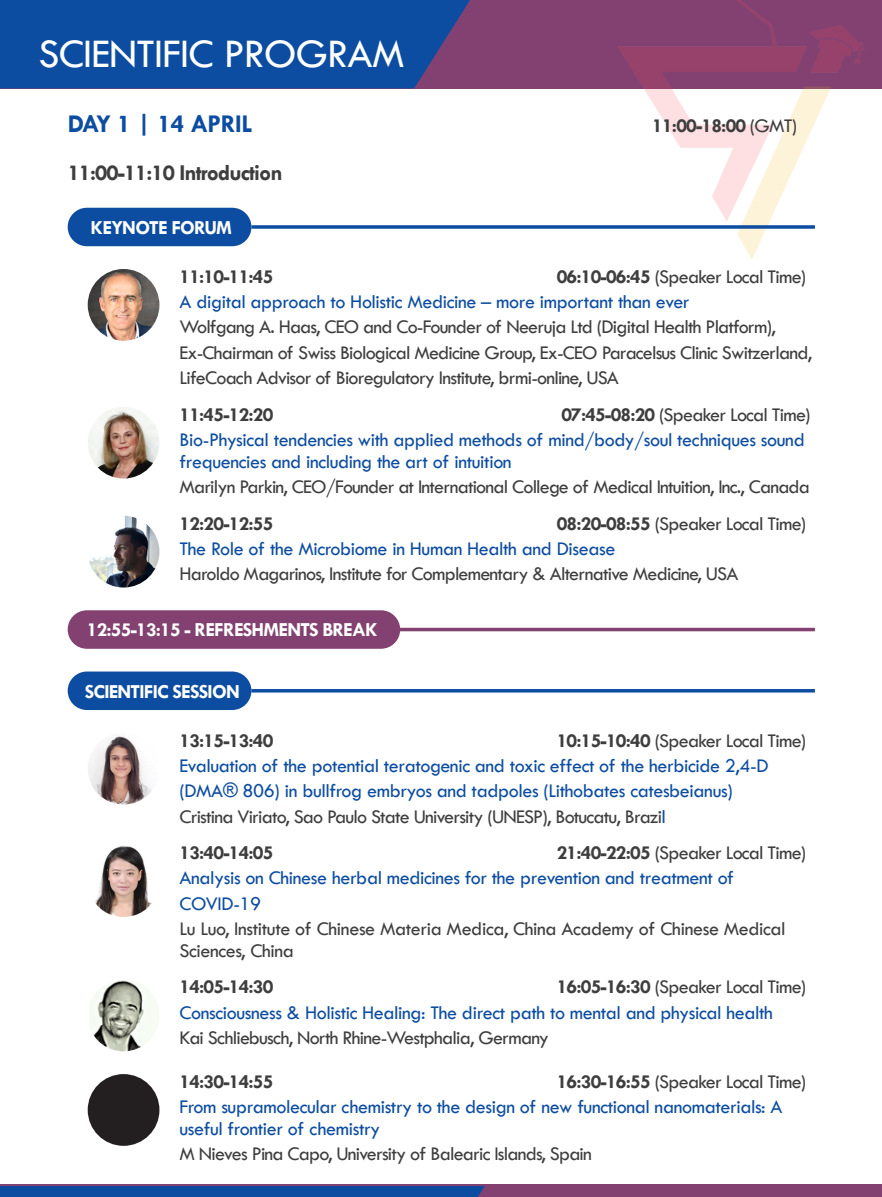
<style>
.page{position:relative;width:882px;height:1197px;background:#fff}
.page>*{position:absolute;margin:0;border:0;box-sizing:border-box;transform-origin:0 0}
.t1{font:42px "Tw Cen";letter-spacing:-.02em;color:#fff}
.t2{font:700 25.9px "Tw Cen";letter-spacing:-.02em;color:#0d4da1}
.t3{font:700 22.93px "Tw Cen";letter-spacing:-.04em;color:#3e3e3f}
.t4{font:20.12px/25.4px "Tw Cen";letter-spacing:-.04em;color:#3e3e3f}
.t5{font:20.12px/25.4px "Tw Cen";letter-spacing:-.02em;color:#0d4da1}
.t6{font:700 20.12px "Tw Cen";letter-spacing:-.04em;color:#3e3e3f}
.t7{font:700 20.12px "Tw Cen";letter-spacing:-.04em;color:#fff}
.t8{font:20.12px "Tw Cen";letter-spacing:-.02em;color:#3e3e3f}
.s1{font-weight:400}
.s2{font-weight:700}
.s3{color:#0d4da1}
.s4{color:#3e3e3f}
</style>
<div class="page">
<div style="left:0;top:0;width:882px;height:88px;background:#824170"></div>
<img style="left:599px;top:0;width:283px;height:259px">
<div style="left:0;top:0;width:470px;height:88px;background:#0d4da1"></div>
<div style="left:68px;top:208px;width:183px;height:38px;background:#0d4da1;border-radius:19px"></div>
<svg style="left:251px;top:225px;width:564px;height:4px;background:#2a62ac"></svg>
<img style="left:88px;top:269px;width:71px;height:72px;border-radius:36px">
<img style="left:88px;top:407px;width:71px;height:72px;border-radius:36px">
<img style="left:88px;top:516px;width:71px;height:72px;border-radius:36px">
<div style="left:68px;top:610px;width:332px;height:39px;background:#824170;border-radius:19px"></div>
<hr style="left:251px;top:628px;width:564px;height:3px;background:#824170">
<div style="left:68px;top:672px;width:183px;height:38px;background:#0d4da1;border-radius:19px"></div>
<svg style="left:251px;top:689px;width:564px;height:4px;background:#2a62ac"></svg>
<img style="left:88px;top:733px;width:71px;height:72px;border-radius:36px">
<img style="left:94px;top:845px;width:58px;height:72px">
<img style="left:90px;top:980px;width:69px;height:71px">
<div style="left:88px;top:1074px;width:71px;height:72px;background:#231f20;border-radius:50%"></div>
<div style="left:0;top:1185px;width:882px;height:12px;background:#824170"></div>
<div style="left:0;top:1186px;width:485px;height:11px;background:#0d4da1"></div>
<p class="t1" style="left:38px;top:29px;width:368px">SCIENTIFIC PROGRAM</p>
<p class="t2" style="left:68px;top:108px;width:186px">DAY 1 | 14 APRIL</p>
<p class="t6" style="left:652px;top:114px;width:147px">11:00-18:00 <span class="s1">(GMT)</span></p>
<p class="t3" style="left:68px;top:159px;width:217px">11:00-11:10 Introduction</p>
<p class="t7" style="left:91px;top:215px;width:143px">KEYNOTE FORUM</p>
<p class="t6" style="left:179px;top:264px;width:95px">11:10-11:45</p>
<p class="t4" style="left:557px;top:264px;width:251px"><span class="s2">06:10-06:45</span> (Speaker Local Time)</p>
<p class="t4" style="left:179px;top:289px;width:634px"><span class="s3">A digital approach to Holistic Medicine – more important than ever<br></span>Wolfgang A. Haas, CEO and Co-Founder of Neeruja Ltd (Digital Health Platform), Ex-Chairman of Swiss Biological Medicine Group, Ex-CEO Paracelsus Clinic Switzerland, LifeCoach Advisor of Bioregulatory Institute, brmi-online, USA</p>
<p class="t6" style="left:179px;top:402px;width:95px">11:45-12:20</p>
<p class="t4" style="left:561px;top:402px;width:251px"><span class="s2">07:45-08:20</span> (Speaker Local Time)</p>
<p class="t5" style="left:179px;top:429px;width:627px;line-height:21.9px">Bio-Physical tendencies with applied methods of mind/body/soul techniques sound frequencies and including the art of intuition</p>
<p class="t4" style="left:179px;top:474px;width:632px">Marilyn Parkin, CEO/Founder at International College of Medical Intuition, Inc., Canada</p>
<p class="t6" style="left:179px;top:511px;width:95px">12:20-12:55</p>
<p class="t4" style="left:557px;top:511px;width:251px"><span class="s2">08:20-08:55</span> (Speaker Local Time)</p>
<p class="t4" style="left:179px;top:536px;width:561px"><span class="s3">The Role of the Microbiome in Human Health and Disease<br></span>Haroldo Magarinos, Institute for Complementary &amp; Alternative Medicine, USA</p>
<p class="t7" style="left:87px;top:618px;width:293px">12:55-13:15 - REFRESHMENTS BREAK</p>
<p class="t7" style="left:85px;top:679px;width:157px">SCIENTIFIC SESSION</p>
<p class="t6" style="left:179px;top:728px;width:95px">13:15-13:40</p>
<p class="t4" style="left:557px;top:728px;width:251px"><span class="s2">10:15-10:40</span> (Speaker Local Time)</p>
<p class="t5" style="left:179px;top:753px;width:591px">Evaluation of the potential teratogenic and toxic effect of the herbicide 2,4-D (DMA® 806) in bullfrog embryos and tadpoles (Lithobates catesbeianus)<br><span class="s4">Cristina Viriato, Sao Paulo State University (UNESP), Botucatu, Brazi</span>l</p>
<p class="t6" style="left:179px;top:841px;width:95px">13:40-14:05</p>
<p class="t4" style="left:557px;top:840px;width:251px"><span class="s2">21:40-22:05</span> (Speaker Local Time)</p>
<p class="t5" style="left:179px;top:865px;width:608px">Analysis on Chinese herbal medicines for the prevention and treatment of<br>COVID-19<br><span class="s4">Lu Luo, Institute of Chinese Materia Medica, China Academy of Chinese Medical</span></p>
<p class="t8" style="left:179px;top:938px;width:116px">Sciences, China</p>
<p class="t6" style="left:179px;top:975px;width:95px">14:05-14:30</p>
<p class="t4" style="left:557px;top:974px;width:251px"><span class="s2">16:05-16:30</span> (Speaker Local Time)</p>
<p class="t5" style="left:179px;top:1000px;width:595px">Consciousness &amp; Holistic Healing: The direct path to mental and physical health<br><span class="s4">Kai Schliebusch, North Rhine-Westphalia, Germany</span></p>
<p class="t6" style="left:179px;top:1069px;width:95px">14:30-14:55</p>
<p class="t4" style="left:557px;top:1069px;width:251px"><span class="s2">16:30-16:55</span> (Speaker Local Time)</p>
<p class="t5" style="left:179px;top:1096px;width:605px;line-height:21.9px">From supramolecular chemistry to the design of new functional nanomaterials: A useful frontier of chemistry</p>
<p class="t4" style="left:179px;top:1141px;width:414px">M Nieves Pina Capo, University of Balearic Islands, Spain</p>
</div>
